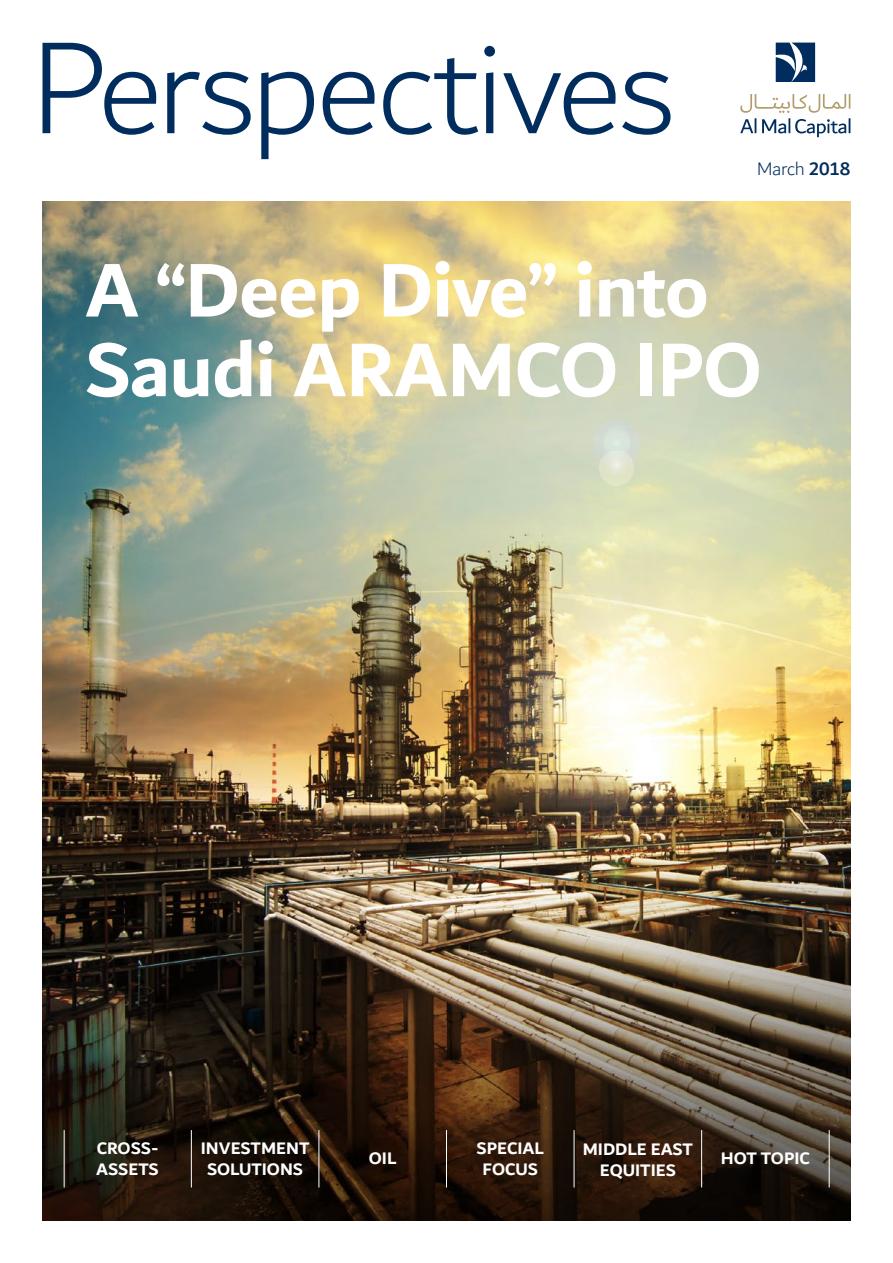
<style>
.page{position:relative;width:893px;height:1263px;background:#fff}
.page>*{position:absolute;margin:0;border:0;box-sizing:border-box;transform-origin:0 0}
.t1{font:700 81px/79.7px "Dubai";letter-spacing:-.01em;color:#fff}
.t2{font:300 19.5px "Dubai";letter-spacing:-.01em;color:#002d5d}
.t3{font:700 18px/21px "Dubai";color:#fff;text-align:center}
.s1{font-weight:500}
</style>
<div class="page">
<svg style="left:43px;top:43px;width:113px;height:92px"></svg>
<svg style="left:167px;top:72px;width:84px;height:63px"></svg>
<svg style="left:261px;top:72px;width:53px;height:87px"></svg>
<svg style="left:323px;top:72px;width:52px;height:63px"></svg>
<svg style="left:383px;top:58px;width:95px;height:77px"></svg>
<svg style="left:484px;top:46px;width:11px;height:87px"></svg>
<svg style="left:504px;top:72px;width:112px;height:63px"></svg>
<svg style="left:622px;top:72px;width:48px;height:63px"></svg>
<svg style="left:740px;top:94px;width:110px;height:43px"></svg>
<svg style="left:776px;top:43px;width:39px;height:39px"></svg>
<img style="left:43px;top:202px;width:807px;height:1018px">
<hr style="left:191px;top:1130px;width:1px;height:57px;background:#fff">
<hr style="left:64px;top:1130px;width:1px;height:57px;background:#fff">
<hr style="left:319px;top:1130px;width:1px;height:57px;background:#fff">
<hr style="left:446px;top:1130px;width:1px;height:57px;background:#fff">
<hr style="left:574px;top:1130px;width:1px;height:57px;background:#fff">
<hr style="left:829px;top:1130px;width:1px;height:57px;background:#fff">
<hr style="left:701px;top:1130px;width:1px;height:57px;background:#fff">
<p class="t2" style="left:757px;top:154px;width:95px">March <span class="s1">2018</span></p>
<h1 class="t1" style="left:85px;top:249px;width:678px">A “Deep Dive” into<br>Saudi ARAMCO IPO</h1>
<p class="t3" style="left:96px;top:1137px;width:64px;text-align:left">CROSS-<br>ASSETS</p>
<p class="t3" style="left:201px;top:1137px;width:110px">INVESTMENT<br>SOLUTIONS</p>
<p class="t3" style="left:369px;top:1147px;width:29px">OIL</p>
<p class="t3" style="left:477px;top:1137px;width:69px">SPECIAL<br>FOCUS</p>
<p class="t3" style="left:583px;top:1138px;width:112px">MIDDLE EAST<br>EQUITIES</p>
<p class="t3" style="left:721px;top:1147px;width:91px">HOT TOPIC</p>
</div>
